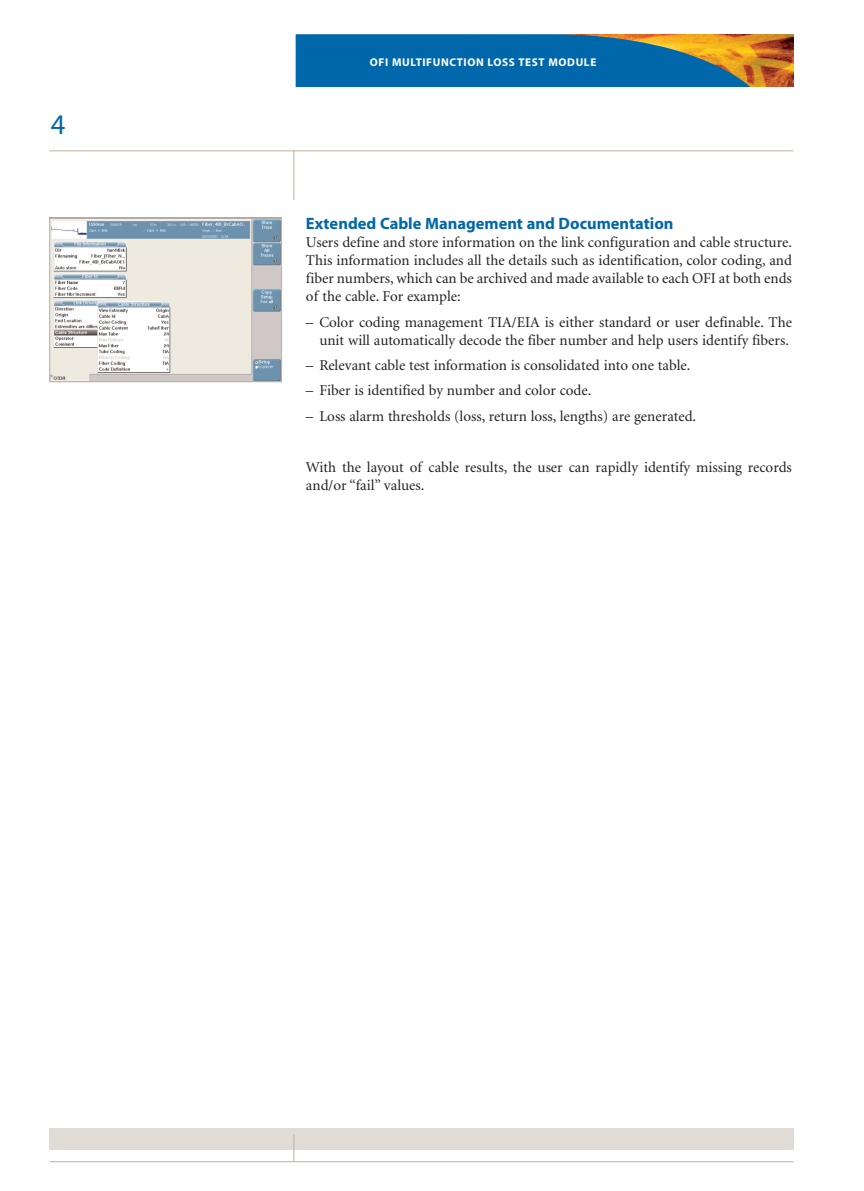
<style>
.page{position:relative;width:864px;height:1191px;background:#fff}
.page>*{position:absolute;margin:0;border:0;box-sizing:border-box;transform-origin:0 0}
.t1{font:28.5px "Myriad MM 400 600";color:#0067aa}
.t2{font:16.5px "Myriad MM 700 600";color:#0067aa}
.t3{font:15px/18px "Minion";color:#231f20;text-align:justify}
.t4{font:11.25px "Myriad MM 700 600";letter-spacing:.055em;color:#fff}
</style>
<div class="page">
<img style="left:752px;top:34px;width:41px;height:52px">
<svg style="left:296px;top:34px;width:456px;height:52px;background:#1f6e98"></svg>
<hr style="left:294px;top:151px;width:1px;height:49px;background:#bbb1a3">
<hr style="left:49px;top:150px;width:744px;height:1px;background:#bbb1a3">
<div style="left:49px;top:1128px;width:744px;height:21px;background:#e0dcd5"></div>
<svg style="left:294px;top:1135px;width:1px;height:26px"></svg>
<hr style="left:49px;top:1161px;width:744px;height:1px;background:#bbb1a3">
<img style="left:51px;top:219px;width:229px;height:161px">
<div style="left:49px;top:217px;width:233px;height:165px;border:1px solid #bbb1a3"></div>
<h1 class="t1" style="left:51px;top:113px;width:16px">4</h1>
<p class="t4" style="left:370px;top:58px;width:228px">OFI MULTIFUNCTION LOSS TEST MODULE</p>
<p class="t2" style="left:306px;top:217px;width:369px">Extended Cable Management and Documentation</p>
<p class="t3" style="left:306px;top:234px;width:487px">Users define and store information on the link configuration and cable structure.<br>This information includes all the details such as identification, color coding, and fiber numbers, which can be archived and made available to each OFI at both ends of the cable. For example:</p>
<p class="t3" style="left:306px;top:314px;width:488px;text-align:right">– Color coding management TIA/EIA is either standard or user definable. The unit will automatically decode the fiber number and help users identify fibers.</p>
<p class="t3" style="left:306px;top:357px;width:386px">– Relevant cable test information is consolidated into one table.</p>
<p class="t3" style="left:306px;top:383px;width:287px">– Fiber is identified by number and color code.</p>
<p class="t3" style="left:306px;top:408px;width:392px">– Loss alarm thresholds (loss, return loss, lengths) are generated.</p>
<p class="t3" style="left:306px;top:459px;width:487px">With the layout of cable results, the user can rapidly identify missing records and/or “fail” values.</p>
</div>
